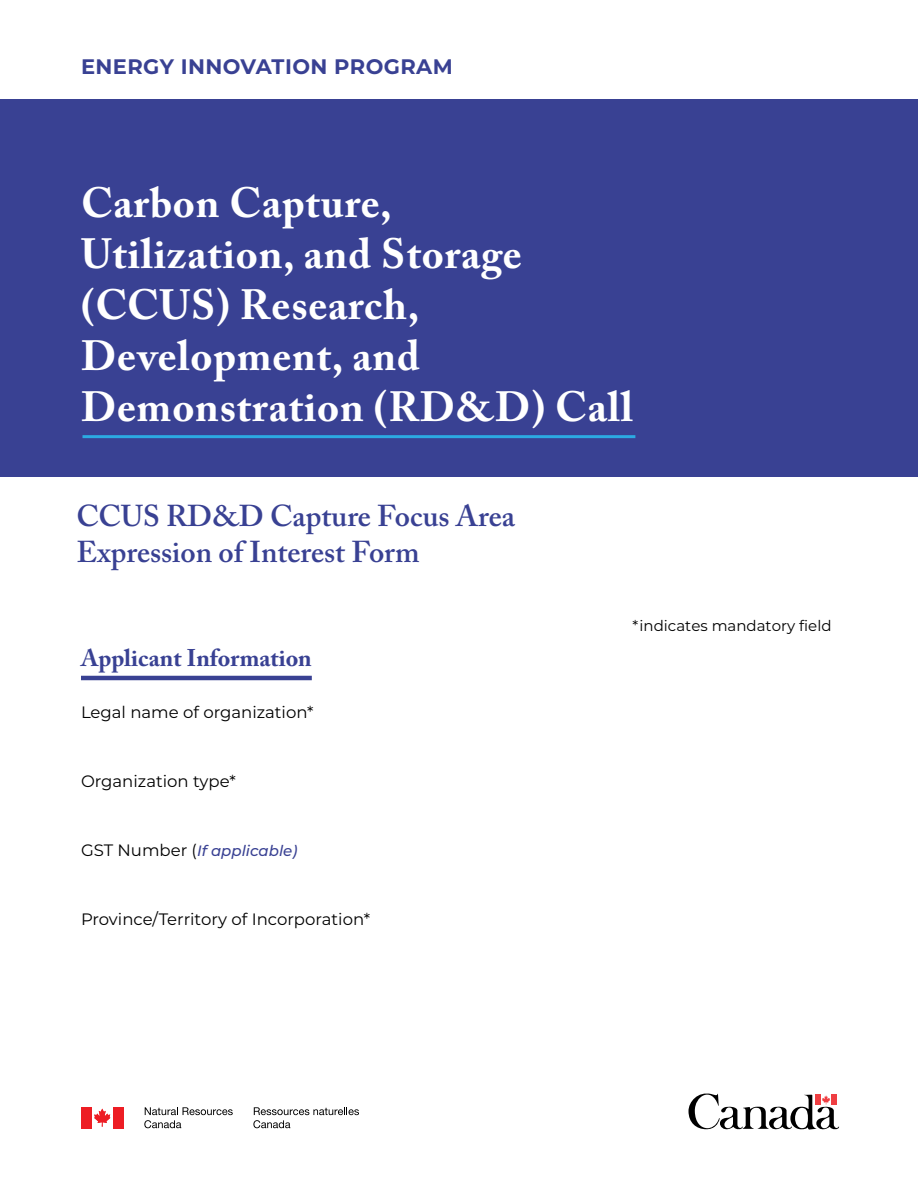
<style>
.page{position:relative;width:918px;height:1188px;background:#fff}
.page>*{position:absolute;margin:0;border:0;box-sizing:border-box;transform-origin:0 0}
.t1{font:700 42px/51px "Adobe Caslon Pro";letter-spacing:.02em;color:#fff}
.t2{font:600 30px/36px "Adobe Caslon Pro";color:#394193}
.t3{font:700 24px "Adobe Caslon Pro";color:#394193}
.t4{font:700 21px "Montserrat";letter-spacing:.02em;color:#394193}
.t5{font:16.5px "Montserrat";color:#000}
.t6{font:15px "Montserrat";color:#000}
.t7{font:italic 500 15px "Montserrat";color:#394193}
.s1{font-weight:400;font-style:normal;font-size:16.5px;color:#000}
</style>
<div class="page">
<img style="left:81px;top:1108px;width:210px;height:21px">
<div style="left:0;top:99px;width:918px;height:378px;background:#394193"></div>
<div style="left:81px;top:1107px;width:11px;height:21px;background:#ed1d24"></div>
<svg style="left:94px;top:1109px;width:16px;height:18px"></svg>
<div style="left:113px;top:1107px;width:11px;height:21px;background:#ed1d24"></div>
<svg style="left:253px;top:1107px;width:106px;height:21px"></svg>
<svg style="left:144px;top:1107px;width:89px;height:21px"></svg>
<svg style="left:688px;top:1094px;width:151px;height:36px"></svg>
<hr style="left:81px;top:676px;width:231px;height:4px;background:#394193">
<hr style="left:82px;top:435px;width:553px;height:3px;background:#2caae2">
<p class="t4" style="left:81px;top:52px;width:373px">ENERGY INNOVATION PROGRAM</p>
<h1 class="t1" style="left:81px;top:177px;width:554px">Carbon Capture,<br>Utilization, and Storage (CCUS) Research,<br>Development, and<br>Demonstration (RD&amp;D) Call</h1>
<h1 class="t2" style="left:76px;top:498px;width:440px">CCUS RD&amp;D Capture Focus Area<br>Expression of Interest Form</h1>
<h2 class="t3" style="left:81px;top:643px;width:232px">Applicant Information</h2>
<p class="t5" style="left:81px;top:701px;width:234px">Legal name of organization*</p>
<p class="t5" style="left:81px;top:770px;width:156px">Organization type*</p>
<p class="t7" style="left:81px;top:840px;width:218px"><span class="s1">GST Number (</span>If applicable)</p>
<p class="t5" style="left:81px;top:908px;width:291px">Province/Territory of Incorporation*</p>
<p class="t6" style="left:633px;top:615px;width:200px">*indicates mandatory field</p>
</div>
